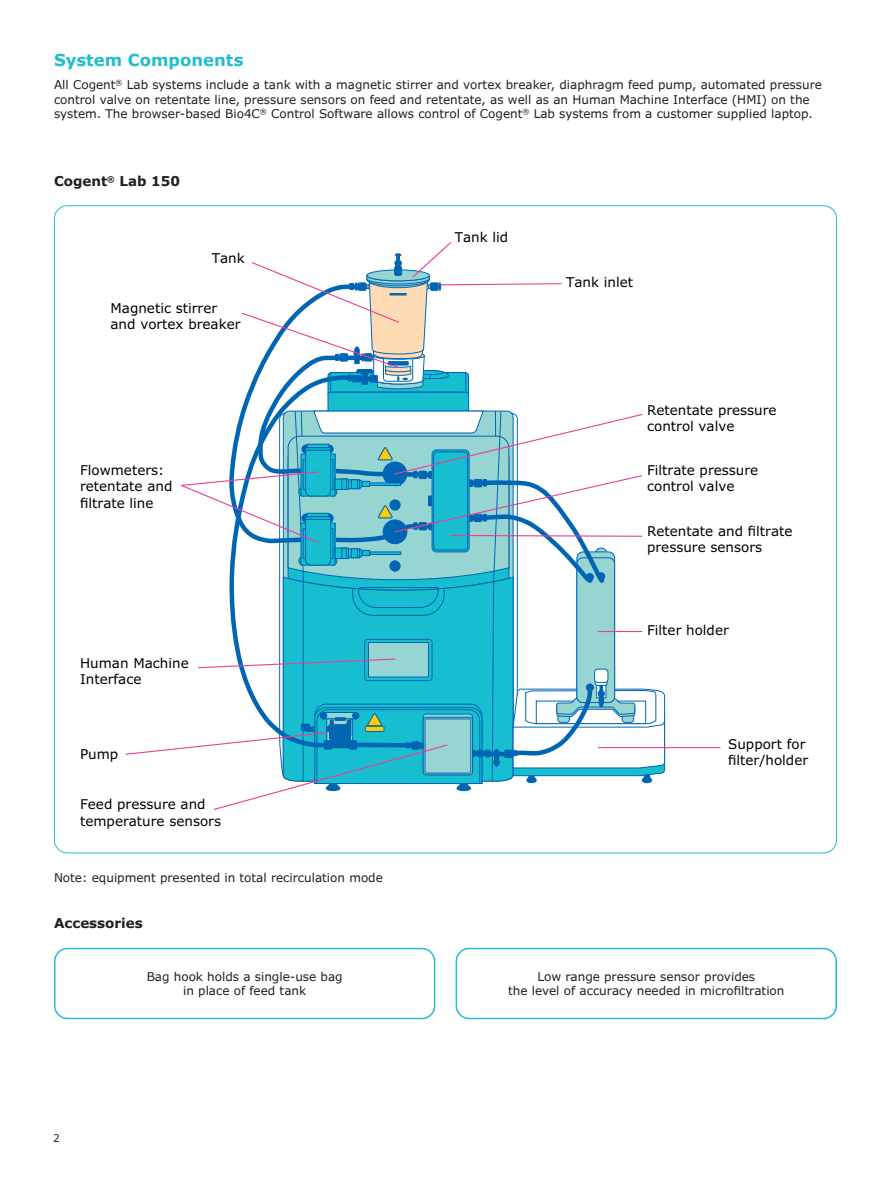
<style>
.page{position:relative;width:891px;height:1188px;background:#fff}
.page>*{position:absolute;margin:0;border:0;box-sizing:border-box;transform-origin:0 0}
.t1{font:700 16.5px "Verdana Pro";color:#21bece}
.t2{font:13.5px/16.2px "Verdana Pro";color:#000}
.t3{font:700 13.5px "Verdana Pro";color:#231f20}
.t4{font:12px/14.4px "Verdana Pro";color:#231f20;text-align:center}
.t5{font:10.5px "Verdana Pro";color:#231f20}
</style>
<div class="page">
<hr style="left:598px;top:747px;width:122px;height:1px;background:#ee3d96">
<svg style="left:125px;top:242px;width:540px;height:568px"></svg>
<hr style="left:598px;top:631px;width:44px;height:1px;background:#ee3d96">
<div style="left:54px;top:948px;width:381px;height:71px;border:2px solid #21bece;border-radius:13px"></div>
<div style="left:456px;top:948px;width:381px;height:71px;border:2px solid #21bece;border-radius:13px"></div>
<h1 class="t1" style="left:54px;top:49px;width:191px">System Components</h1>
<p class="t4" style="left:54px;top:78px;width:769px;text-align:left">All Cogent<sup>®</sup> Lab systems include a tank with a magnetic stirrer and vortex breaker, diaphragm feed pump, automated pressure control valve on retentate line, pressure sensors on feed and retentate, as well as an Human Machine Interface (HMI) on the system. The browser-based Bio4C<sup>®</sup> Control Software allows control of Cogent<sup>®</sup> Lab systems from a customer supplied laptop.</p>
<p class="t3" style="left:54px;top:172px;width:128px">Cogent<sup>®</sup> Lab 150</p>
<p class="t2" style="left:212px;top:250px;width:34px">Tank</p>
<p class="t2" style="left:111px;top:300px;width:132px">Magnetic stirrer and vortex breaker</p>
<p class="t2" style="left:80px;top:462px;width:94px">Flowmeters: retentate and filtrate line</p>
<p class="t2" style="left:80px;top:655px;width:110px">Human Machine<br>Interface</p>
<p class="t2" style="left:80px;top:746px;width:40px">Pump</p>
<p class="t2" style="left:80px;top:797px;width:142px">Feed pressure and temperature sensors</p>
<p class="t4" style="left:54px;top:870px;width:330px">Note: equipment presented in total recirculation mode</p>
<p class="t3" style="left:54px;top:914px;width:90px">Accessories</p>
<p class="t2" style="left:455px;top:230px;width:55px">Tank lid</p>
<p class="t2" style="left:566px;top:275px;width:69px">Tank inlet</p>
<p class="t2" style="left:647px;top:402px;width:131px">Retentate pressure control valve</p>
<p class="t2" style="left:647px;top:462px;width:113px">Filtrate pressure control valve</p>
<p class="t2" style="left:647px;top:523px;width:147px">Retentate and filtrate pressure sensors</p>
<p class="t2" style="left:647px;top:623px;width:83px">Filter holder</p>
<p class="t2" style="left:728px;top:736px;width:82px">Support for filter/holder</p>
<p class="t5" style="left:53px;top:1131px;width:8px">2</p>
<p class="t4" style="left:147px;top:970px;width:198px">Bag hook holds a single-use bag in place of feed tank</p>
<p class="t4" style="left:508px;top:970px;width:278px">Low range pressure sensor provides<br>the level of accuracy needed in microfiltration</p>
</div>
